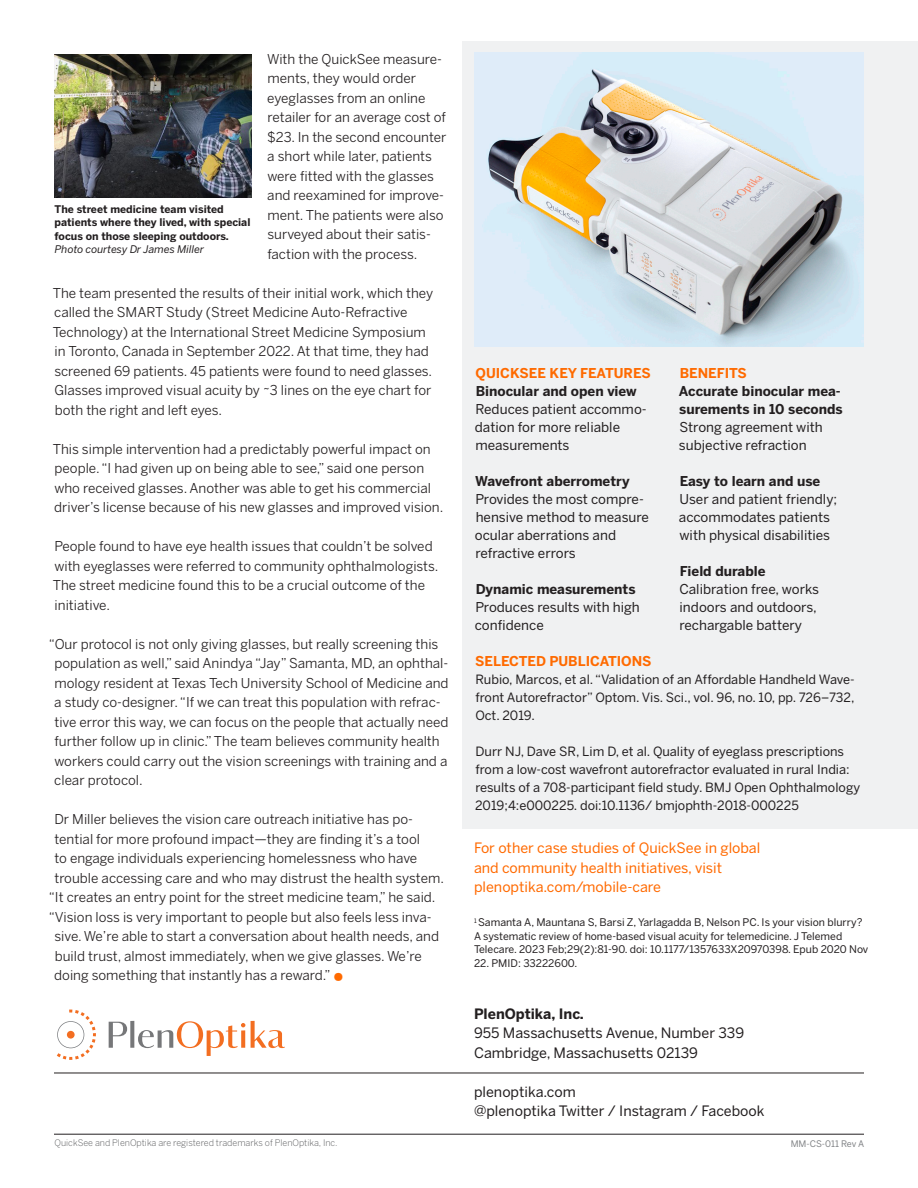
<style>
.page{position:relative;width:918px;height:1188px;background:#fff}
.page>*{position:absolute;margin:0;border:0;box-sizing:border-box;transform-origin:0 0}
.t1{font:34.5px "Benton Sans";color:#ff6a00}
.t2{font:14.25px "Benton Sans";color:#231f20}
.t3{font:14.25px/19.5px "Benton Sans";color:#ff6a00}
.t4{font:700 14.25px "Benton Sans";color:#231f20}
.t5{font:13.5px/19.5px "Benton Sans";color:#231f20}
.t6{font:13.5px/18px "Benton Sans";color:#231f20}
.t7{font:700 13.5px/18px "Benton Sans";color:#231f20}
.t8{font:700 13.5px "Benton Sans";color:#ff6a00}
.t9{font:12.75px/18px "Benton Sans";color:#231f20;text-align:justify}
.t10{font:10.5px/13.5px "Benton Sans";color:#231f20}
.Captions{font:700 10.5px/13.5px "Benton Sans";color:#231f20}
.t11{font:300 9px "Benton Sans";color:#57585a}
.t12{font:9px "Benton Sans";letter-spacing:-.005em;color:#808285}
.s1{font-weight:400;font-style:italic}
</style>
<div class="page">
<div style="left:463px;top:41px;width:455px;height:787px;background:#f0f1f2"></div>
<hr style="left:54px;top:1073px;width:810px;height:1px;background:#231f20">
<hr style="left:54px;top:1134px;width:810px;height:1px;background:#231f20">
<img style="left:474px;top:53px;width:390px;height:294px">
<svg style="left:57px;top:1010px;width:39px;height:50px"></svg>
<div style="left:67px;top:1031px;width:8px;height:8px;background:#f36e21;border-radius:50%"></div>
<svg style="left:109px;top:1022px;width:18px;height:26px"></svg>
<svg style="left:130px;top:1021px;width:4px;height:27px"></svg>
<svg style="left:138px;top:1021px;width:107px;height:35px"></svg>
<svg style="left:251px;top:1021px;width:34px;height:27px"></svg>
<img style="left:55px;top:54px;width:197px;height:144px">
<p class="t5" style="left:267px;top:49px;width:181px">With the QuickSee measure&shy;ments, they would order eyeglasses from an online retailer for an average cost of $23. In the second encounter a short while later, patients were fitted with the glasses and reexamined for improve&shy;ment. The patients were also surveyed about their satis&shy;faction with the process.</p>
<p class="t5" style="left:53px;top:283px;width:382px">The team presented the results of their initial work, which they called the SMART Study (Street Medicine Auto-Refractive Technology) at the International Street Medicine Symposium in Toronto, Canada in September 2022. At that time, they had screened 69 patients. 45 patients were found to need glasses.<br>Glasses improved visual acuity by ~3 lines on the eye chart for both the right and left eyes.</p>
<p class="t5" style="left:53px;top:439px;width:392px">This simple intervention had a predictably powerful impact on people. “I had given up on being able to see,” said one person who received glasses. Another was able to get his commercial driver’s license because of his new glasses and improved vision.</p>
<p class="t5" style="left:53px;top:537px;width:387px">People found to have eye health issues that couldn’t be solved with eyeglasses were referred to community ophthalmologists.<br>The street medicine found this to be a crucial outcome of the initiative.</p>
<p class="t5" style="left:54px;top:634px;width:396px;text-indent:-5px">“Our protocol is not only giving glasses, but really screening this population as well,” said Anindya “Jay” Samanta, MD, an ophthal&shy;mology resident at Texas Tech University School of Medicine and a study co-designer. “If we can treat this population with refrac&shy;tive error this way, we can focus on the people that actually need further follow up in clinic.” The team believes community health workers could carry out the vision screenings with training and a clear protocol.</p>
<p class="t5" style="left:55px;top:810px;width:360px">Dr Miller believes the vision care outreach initiative has po-</p>
<p class="t5" style="left:54px;top:829px;width:367px">tential for more profound impact—they are finding it’s a tool</p>
<p class="t5" style="left:54px;top:849px;width:364px">to engage individuals experiencing homelessness who have</p>
<p class="t5" style="left:54px;top:868px;width:391px">trouble accessing care and who may distrust the health system.</p>
<p class="t5" style="left:49px;top:888px;width:388px">“It creates an entry point for the street medicine team,” he said.</p>
<p class="t5" style="left:49px;top:907px;width:384px">“Vision loss is very important to people but also feels less inva-</p>
<p class="t5" style="left:54px;top:927px;width:386px">sive. We’re able to start a conversation about health needs, and</p>
<p class="t5" style="left:55px;top:946px;width:369px">build trust, almost immediately, when we give glasses. We’re</p>
<p class="t5" style="left:54px;top:966px;width:278px">doing something that instantly has a reward.”</p>
<p class="t1" style="left:331px;top:956px;width:17px">•</p>
<p class="Captions" style="left:55px;top:202px;width:197px">The street medicine team visited patients where they lived, with special focus on those sleeping outdoors.<br><span class="s1">Photo courtesy Dr James Miller</span></p>
<p class="t11" style="left:55px;top:1138px;width:284px">QuickSee and PlenOptika are registered trademarks of PlenOptika, Inc.</p>
<p class="t8" style="left:476px;top:365px;width:177px">QUICKSEE KEY FEATURES</p>
<p class="t7" style="left:476px;top:382px;width:163px">Binocular and open view</p>
<p class="t6" style="left:475px;top:400px;width:173px">Reduces patient accommo&shy;dation for more reliable measurements</p>
<p class="t7" style="left:475px;top:472px;width:156px">Wavefront aberrometry</p>
<p class="t6" style="left:475px;top:490px;width:176px">Provides the most compre&shy;hensive method to measure ocular aberrations and refractive errors</p>
<p class="t7" style="left:476px;top:580px;width:161px">Dynamic measurements</p>
<p class="t6" style="left:475px;top:598px;width:166px">Produces results with high confidence</p>
<p class="t8" style="left:680px;top:365px;width:69px">BENEFITS</p>
<p class="t7" style="left:679px;top:382px;width:165px">Accurate binocular mea&shy;surements in 10 seconds</p>
<p class="t6" style="left:679px;top:418px;width:145px">Strong agreement with subjective refraction</p>
<p class="t7" style="left:680px;top:472px;width:142px">Easy to learn and use</p>
<p class="t6" style="left:679px;top:490px;width:160px">User and patient friendly; accommodates patients with physical disabilities</p>
<p class="t7" style="left:680px;top:562px;width:87px">Field durable</p>
<p class="t6" style="left:679px;top:580px;width:141px">Calibration free, works indoors and outdoors, rechargable battery</p>
<p class="t8" style="left:475px;top:653px;width:178px">SELECTED PUBLICATIONS</p>
<p class="t9" style="left:475px;top:670px;width:381px">Rubio, Marcos, et al. “Validation of an Affordable Handheld Wave&shy;front Autorefractor” Optom. Vis. Sci., vol. 96, no. 10, pp. 726–732, Oct. 2019.</p>
<p class="t9" style="left:475px;top:742px;width:386px;text-align:left">Durr NJ, Dave SR, Lim D, et al. Quality of eyeglass prescriptions from a low-cost wavefront autorefractor evaluated in rural India: results of a 708-participant field study. BMJ Open Ophthalmology 2019;4:e000225. doi:10.1136/ bmjophth-2018-000225</p>
<p class="t3" style="left:474px;top:838px;width:288px">For other case studies of QuickSee in global and community health initiatives, visit plenoptika.com/mobile-care</p>
<p class="t10" style="left:474px;top:916px;width:396px"><sup>1</sup> Samanta A, Mauntana S, Barsi Z, Yarlagadda B, Nelson PC. Is your vision blurry?<br>A systematic review of home-based visual acuity for telemedicine. J Telemed<br>Telecare. 2023 Feb;29(2):81-90. doi: 10.1177/1357633X20970398. Epub 2020 Nov</p>
<p class="t10" style="left:474px;top:956px;width:105px">22. PMID: 33222600.</p>
<p class="t4" style="left:474px;top:1005px;width:111px">PlenOptika, Inc.</p>
<p class="t2" style="left:474px;top:1025px;width:272px">955 Massachusetts Avenue, Number 339</p>
<p class="t2" style="left:474px;top:1044px;width:226px">Cambridge, Massachusetts 02139</p>
<p class="t2" style="left:474px;top:1083px;width:103px">plenoptika.com</p>
<p class="t2" style="left:474px;top:1103px;width:292px">@plenoptika Twitter / Instagram / Facebook</p>
<p class="t12" style="left:791px;top:1138px;width:75px">MM-CS-011 Rev A</p>
</div>
